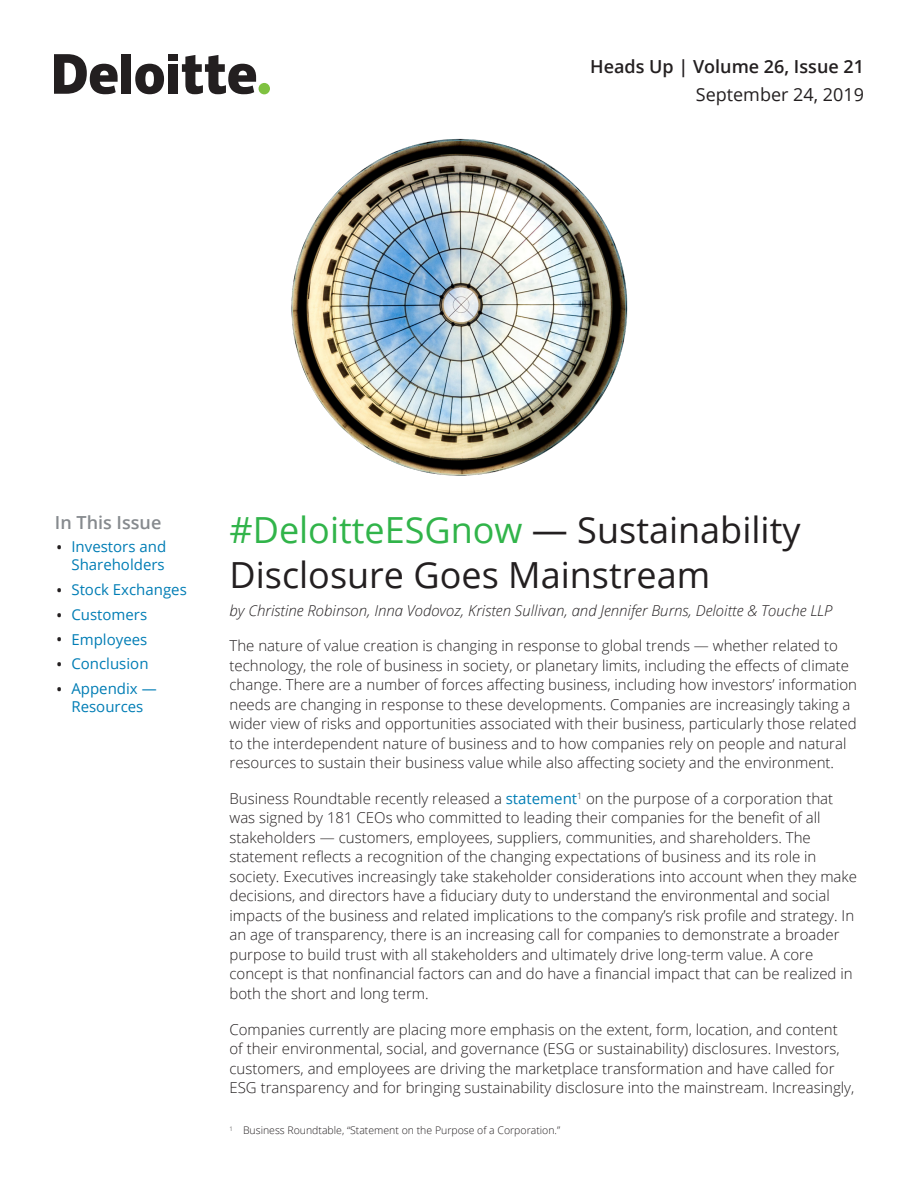
<style>
.page{position:relative;width:918px;height:1188px;background:#fff}
.page>*{position:absolute;margin:0;border:0;box-sizing:border-box;transform-origin:0 0}
.t1{font:36px/45px "Open Sans";color:#231f20}
.t2{font:600 18px "Open Sans";color:#231f20}
.t3{font:18px "Open Sans";color:#231f20}
.t4{font:600 18px "Open Sans";color:#868a8e}
.t5{font:300 15px/19.5px "Open Sans";color:#231f20}
.t6{font:15px/18px "Open Sans";color:#007db5;text-align:right}
.t7{font:italic 300 15px "Open Sans";color:#231f20}
.t8{font:300 10.5px "Open Sans";color:#231f20}
.s1{font-weight:300;font-size:24px;color:#231f20}
.s2{color:#31b44a}
.s3{font-weight:400;color:#007db5}
</style>
<div class="page">
<img style="left:291px;top:138px;width:337px;height:338px">
<div style="left:259px;top:83px;width:11px;height:11px;background:#7fc241;border-radius:50%"></div>
<div style="left:121px;top:54px;width:10px;height:40px;background:#231f20"></div>
<svg style="left:135px;top:64px;width:29px;height:30px"></svg>
<div style="left:168px;top:64px;width:10px;height:30px;background:#231f20"></div>
<div style="left:168px;top:54px;width:10px;height:7px;background:#231f20"></div>
<svg style="left:182px;top:55px;width:74px;height:39px"></svg>
<svg style="left:54px;top:54px;width:64px;height:40px"></svg>
<p class="t2" style="left:590px;top:54px;width:275px">Heads Up | Volume 26, Issue 21</p>
<p class="t3" style="left:696px;top:82px;width:170px">September 24, 2019</p>
<p class="t4" style="left:55px;top:510px;width:108px">In This Issue</p>
<p class="t6" style="left:55px;top:538px;width:113px"><span class="s1">•</span> Investors and<br>Shareholders</p>
<p class="t6" style="left:55px;top:580px;width:133px"><span class="s1">•</span> Stock Exchanges</p>
<p class="t6" style="left:55px;top:605px;width:94px"><span class="s1">•</span> Customers</p>
<p class="t6" style="left:55px;top:630px;width:94px"><span class="s1">•</span> Employees</p>
<p class="t6" style="left:55px;top:655px;width:95px"><span class="s1">•</span> Conclusion</p>
<p class="t6" style="left:55px;top:679px;width:103px;text-align:center"><span class="s1">•</span> Appendix —<br>Resources</p>
<h1 class="t1" style="left:230px;top:506px;width:573px"><span class="s2">#DeloitteESGnow</span> — Sustainability<br>Disclosure Goes Mainstream</h1>
<p class="t7" style="left:230px;top:600px;width:605px">by Christine Robinson, Inna Vodovoz, Kristen Sullivan, and Jennifer Burns, Deloitte &amp; Touche LLP</p>
<p class="t5" style="left:230px;top:636px;width:629px">The nature of value creation is changing in response to global trends — whether related to technology, the role of business in society, or planetary limits, including the effects of climate change. There are a number of forces affecting business, including how investors’ information needs are changing in response to these developments. Companies are increasingly taking a wider view of risks and opportunities associated with their business, particularly those related to the interdependent nature of business and to how companies rely on people and natural resources to sustain their business value while also affecting society and the environment.</p>
<p class="t5" style="left:230px;top:788px;width:629px">Business Roundtable recently released a <span class="s3">statement</span><sup>1</sup> on the purpose of a corporation that was signed by 181 CEOs who committed to leading their companies for the benefit of all stakeholders — customers, employees, suppliers, communities, and shareholders. The statement reflects a recognition of the changing expectations of business and its role in society. Executives increasingly take stakeholder considerations into account when they make decisions, and directors have a fiduciary duty to understand the environmental and social impacts of the business and related implications to the company’s risk profile and strategy. In an age of transparency, there is an increasing call for companies to demonstrate a broader purpose to build trust with all stakeholders and ultimately drive long-term value. A core concept is that nonfinancial factors can and do have a financial impact that can be realized in both the short and long term.</p>
<p class="t5" style="left:230px;top:1019px;width:626px">Companies currently are placing more emphasis on the extent, form, location, and content of their environmental, social, and governance (ESG or sustainability) disclosures. Investors, customers, and employees are driving the marketplace transformation and have called for ESG transparency and for bringing sustainability disclosure into the mainstream. Increasingly,</p>
<p class="t8" style="left:230px;top:1123px;width:332px"><sup>1</sup> Business Roundtable, “Statement on the Purpose of a Corporation.”</p>
</div>
